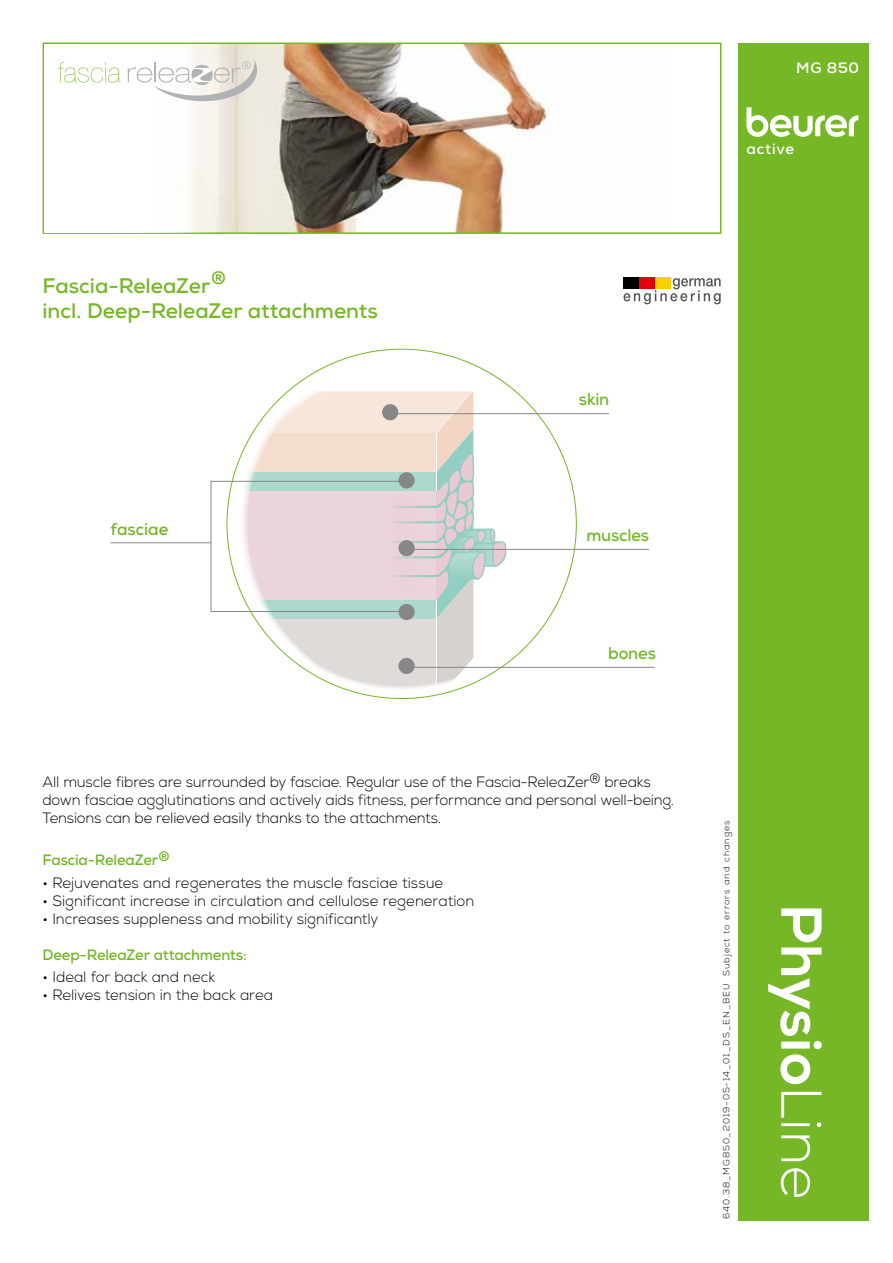
<style>
.page{position:relative;width:893px;height:1263px;background:#fff}
.page>*{position:absolute;margin:0;border:0;box-sizing:border-box;transform-origin:0 0}
.t1{font:57.6px "Nexa X Bold";letter-spacing:-.005em;color:#fff}
.t2{font:700 21px/25.2px "Nexa";color:#75b726}
.t3{font:700 16.95px "Nexa";letter-spacing:-.01em;color:#75b726}
.t4{font:300 15px/18px "Nexa";letter-spacing:-.01em;color:#000}
.t5{font:700 15px "Nexa";letter-spacing:-.01em;color:#75b726}
.t6{font:700 15px "Nexa";letter-spacing:.05em;color:#fff}
.t7{font:300 9px "Nexa";letter-spacing:.1em;color:#000}
.s1{font-family:"Nexa";font-weight:300}
</style>
<div class="page">
<div style="left:738px;top:43px;width:131px;height:1177px;background:#75b726"></div>
<svg style="left:746px;top:107px;width:112px;height:30px"></svg>
<img style="left:207px;top:46px;width:343px;height:185px">
<div style="left:43px;top:43px;width:678px;height:191px;border:2px solid #75b726"></div>
<svg style="left:227px;top:390px;width:280px;height:308px"></svg>
<hr style="left:336px;top:521px;width:101px;height:2px;background:#92cec1">
<hr style="left:336px;top:506px;width:101px;height:2px;background:#92cec1">
<hr style="left:336px;top:541px;width:101px;height:2px;background:#92cec1">
<hr style="left:336px;top:556px;width:101px;height:2px;background:#92cec1">
<hr style="left:336px;top:575px;width:101px;height:2px;background:#92cec1">
<hr style="left:436px;top:433px;width:1px;height:58px;background:#fff">
<hr style="left:436px;top:599px;width:1px;height:99px;background:#fff">
<div style="left:336px;top:499px;width:91px;height:89px;background:#ebd5dd"></div>
<div style="left:382px;top:404px;width:16px;height:16px;background:#868786;border-radius:50%"></div>
<div style="left:398px;top:472px;width:17px;height:16px;background:#868786;border-radius:50%"></div>
<div style="left:398px;top:604px;width:17px;height:16px;background:#868786;border-radius:50%"></div>
<div style="left:398px;top:540px;width:17px;height:16px;background:#868786;border-radius:50%"></div>
<div style="left:398px;top:658px;width:17px;height:16px;background:#868786;border-radius:50%"></div>
<div style="left:211px;top:481px;width:195px;height:131px;border:1px solid #868786"></div>
<hr style="left:390px;top:413px;width:219px;height:1px;background:#868786">
<hr style="left:111px;top:542px;width:100px;height:1px;background:#868786">
<hr style="left:408px;top:549px;width:241px;height:1px;background:#868786">
<hr style="left:403px;top:667px;width:252px;height:1px;background:#868786">
<div style="left:44px;top:44px;width:163px;height:188px;background:#fff"></div>
<svg style="left:58px;top:62px;width:63px;height:21px"></svg>
<svg style="left:128px;top:60px;width:129px;height:42px"></svg>
<svg style="left:623px;top:278px;width:98px;height:26px"></svg>
<div style="left:624px;top:277px;width:15px;height:12px;background:#000"></div>
<div style="left:639px;top:277px;width:16px;height:12px;background:#e3000b"></div>
<div style="left:655px;top:277px;width:16px;height:12px;background:#f8d200"></div>
<h2 class="t2" style="left:43px;top:273px;width:337px">Fascia-ReleaZer<sup>®<br></sup>incl. Deep-ReleaZer attachments</h2>
<p class="t3" style="left:111px;top:518px;width:59px">fasciae</p>
<p class="t3" style="left:579px;top:388px;width:32px">skin</p>
<p class="t3" style="left:586px;top:524px;width:64px">muscles</p>
<p class="t3" style="left:608px;top:642px;width:49px">bones</p>
<p class="t4" style="left:43px;top:774px;width:633px">All muscle fibres are surrounded by fasciae. Regular use of the Fascia-ReleaZer<sup>®</sup> breaks down fasciae agglutinations and actively aids fitness, performance and personal well-being.<br>Tensions can be relieved easily thanks to the attachments.</p>
<p class="t5" style="left:43px;top:850px;width:128px">Fascia-ReleaZer<sup>®</sup></p>
<p class="t4" style="left:43px;top:874px;width:402px">• Rejuvenates and regenerates the muscle fasciae tissue</p>
<p class="t4" style="left:43px;top:892px;width:433px">• Significant increase in circulation and cellulose regeneration</p>
<p class="t4" style="left:43px;top:910px;width:337px">• Increases suppleness and mobility significantly</p>
<p class="t5" style="left:43px;top:945px;width:206px">Deep-ReleaZer attachments:</p>
<p class="t4" style="left:43px;top:968px;width:174px">• Ideal for back and neck</p>
<p class="t4" style="left:43px;top:986px;width:232px">• Relives tension in the back area</p>
<p class="t6" style="left:796px;top:58px;width:64px">MG 850</p>
<p class="t6" style="left:746px;top:139px;width:49px">active</p>
<p class="t7" style="left:721px;top:1219px;width:400px;rotate:-90deg">640.38_MG850_2019-05-14_01_DS_EN_BEU Subject to errors and changes</p>
<h1 class="t1" style="left:836px;top:904px;width:297px;rotate:90deg">Physio<span class="s1">Line</span></h1>
</div>
